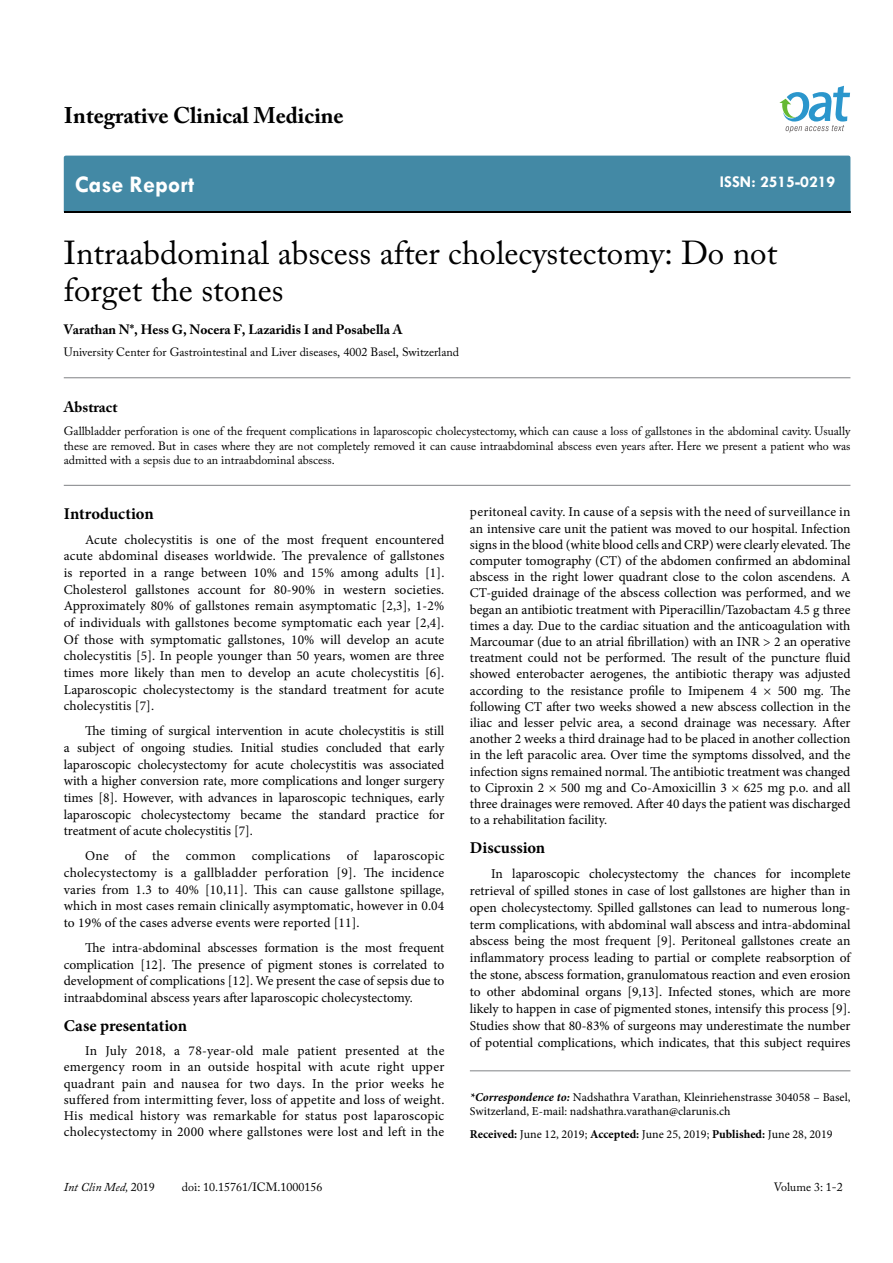
<style>
.page{position:relative;width:893px;height:1263px;background:#fff}
.page>*{position:absolute;margin:0;border:0;box-sizing:border-box;transform-origin:0 0}
.t1{font:33px/37.5px "Adobe Caslon Pro";color:#000}
.t2{font:700 24px "Tw Cen";color:#fff}
.t3{font:700 22.5px "Adobe Caslon Pro";color:#000}
.t4{font:700 16.5px "Minion Pro";color:#000}
.t5{font:700 16.5px "Tw Cen";color:#fff}
.t6{font:700 15px "Adobe Caslon Pro";color:#000}
.t7{font:13.5px/16.2px "Minion Pro";color:#000;text-align:justify}
.t8{font:700 13.5px "Adobe Caslon Pro";color:#000}
.t9{font:12px/14.4px "Adobe Caslon Pro";color:#000;text-align:justify}
.t10{font:12px/14.4px "Minion Pro";color:#000}
.t11{font:italic 12px "Adobe Caslon Pro";color:#000}
.s1{font-weight:700;font-style:italic}
.s2{font-weight:700}
.s3{font-style:normal}
</style>
<div class="page">
<div style="left:64px;top:156px;width:786px;height:56px;background:#4389a5"></div>
<svg style="left:779px;top:86px;width:71px;height:47px"></svg>
<hr style="left:64px;top:485px;width:786px;height:1px;background:#808285">
<hr style="left:64px;top:377px;width:786px;height:1px;background:#808285">
<hr style="left:470px;top:1070px;width:380px;height:1px;background:#808285">
<h3 class="t3" style="left:64px;top:102px;width:281px">Integrative Clinical Medicine</h3>
<h2 class="t2" style="left:75px;top:170px;width:121px">Case Report</h2>
<p class="t5" style="left:720px;top:172px;width:117px">ISSN: 2515-0219</p>
<h1 class="t1" style="left:64px;top:233px;width:715px">Intraabdominal abscess after cholecystectomy: Do not forget the stones</h1>
<p class="t8" style="left:64px;top:322px;width:340px">Varathan N*, Hess G, Nocera F, Lazaridis I and Posabella A</p>
<p class="t9" style="left:64px;top:345px;width:397px">University Center for Gastrointestinal and Liver diseases, 4002 Basel, Switzerland</p>
<p class="t6" style="left:64px;top:398px;width:55px">Abstract</p>
<p class="t9" style="left:64px;top:424px;width:788px">Gallbladder perforation is one of the frequent complications in laparoscopic cholecystectomy, which can cause a loss of gallstones in the abdominal cavity. Usually these are removed. But in cases where they are not completely removed it can cause intraabdominal abscess even years after. Here we present a patient who was admitted with a sepsis due to an intraabdominal abscess.</p>
<p class="t4" style="left:64px;top:502px;width:91px">Introduction</p>
<p class="t7" style="left:64px;top:531px;width:382px;line-height:16.6px;text-indent:21px">Acute cholecystitis is one of the most frequent encountered acute abdominal diseases worldwide. The prevalence of gallstones is reported in a range between 10% and 15% among adults [1].<br>Cholesterol gallstones account for 80-90% in western societies.<br>Approximately 80% of gallstones remain asymptomatic [2,3], 1-2% of individuals with gallstones become symptomatic each year [2,4].<br>Of those with symptomatic gallstones, 10% will develop an acute cholecystitis [5]. In people younger than 50 years, women are three times more likely than men to develop an acute cholecystitis [6].<br>Laparoscopic cholecystectomy is the standard treatment for acute cholecystitis [7].</p>
<p class="t7" style="left:64px;top:723px;width:382px;line-height:16.6px;text-indent:21px">The timing of surgical intervention in acute cholecystitis is still a subject of ongoing studies. Initial studies concluded that early laparoscopic cholecystectomy for acute cholecystitis was associated with a higher conversion rate, more complications and longer surgery times [8]. However, with advances in laparoscopic techniques, early laparoscopic cholecystectomy became the standard practice for treatment of acute cholecystitis [7].</p>
<p class="t7" style="left:64px;top:848px;width:382px;line-height:16.6px;text-indent:21px">One of the common complications of laparoscopic cholecystectomy is a gallbladder perforation [9]. The incidence varies from 1.3 to 40% [10,11]. This can cause gallstone spillage, which in most cases remain clinically asymptomatic, however in 0.04 to 19% of the cases adverse events were reported [11].</p>
<p class="t7" style="left:64px;top:939px;width:382px;line-height:16.6px;text-indent:21px">The intra-abdominal abscesses formation is the most frequent complication [12]. The presence of pigment stones is correlated to development of complications [12]. We present the case of sepsis due to intraabdominal abscess years after laparoscopic cholecystectomy.</p>
<p class="t4" style="left:64px;top:1014px;width:125px">Case presentation</p>
<p class="t7" style="left:64px;top:1043px;width:382px;text-indent:21px">In July 2018, a 78-year-old male patient presented at the emergency room in an outside hospital with acute right upper quadrant pain and nausea for two days. In the prior weeks he suffered from intermitting fever, loss of appetite and loss of weight.<br>His medical history was remarkable for status post laparoscopic cholecystectomy in 2000 where gallstones were lost and left in the</p>
<p class="t7" style="left:470px;top:504px;width:382px">peritoneal cavity. In cause of a sepsis with the need of surveillance in an intensive care unit the patient was moved to our hospital. Infection signs in the blood (white blood cells and CRP) were clearly elevated. The computer tomography (CT) of the abdomen confirmed an abdominal abscess in the right lower quadrant close to the colon ascendens. A CT-guided drainage of the abscess collection was performed, and we began an antibiotic treatment with Piperacillin/Tazobactam 4.5 g three times a day. Due to the cardiac situation and the anticoagulation with Marcoumar (due to an atrial fibrillation) with an INR &gt; 2 an operative treatment could not be performed. The result of the puncture fluid showed enterobacter aerogenes, the antibiotic therapy was adjusted according to the resistance profile to Imipenem 4 × 500 mg. The following CT after two weeks showed a new abscess collection in the iliac and lesser pelvic area, a second drainage was necessary. After another 2 weeks a third drainage had to be placed in another collection in the left paracolic area. Over time the symptoms dissolved, and the infection signs remained normal. The antibiotic treatment was changed to Ciproxin 2 × 500 mg and Co-Amoxicillin 3 × 625 mg p.o. and all three drainages were removed. After 40 days the patient was discharged to a rehabilitation facility.</p>
<p class="t4" style="left:470px;top:836px;width:77px">Discussion</p>
<p class="t7" style="left:470px;top:865px;width:382px;line-height:16.8px;text-indent:21px">In laparoscopic cholecystectomy the chances for incomplete retrieval of spilled stones in case of lost gallstones are higher than in open cholecystectomy. Spilled gallstones can lead to numerous long&shy;term complications, with abdominal wall abscess and intra-abdominal abscess being the most frequent [9]. Peritoneal gallstones create an inflammatory process leading to partial or complete reabsorption of the stone, abscess formation, granulomatous reaction and even erosion to other abdominal organs [9,13]. Infected stones, which are more likely to happen in case of pigmented stones, intensify this process [9].<br>Studies show that 80-83% of surgeons may underestimate the number of potential complications, which indicates, that this subject requires</p>
<p class="t10" style="left:470px;top:1090px;width:382px"><span class="s1">*Correspondence to:</span> Nadshathra Varathan, Kleinriehenstrasse 304058 – Basel,<br>Switzerland, E-mail: nadshathra.varathan@clarunis.ch</p>
<p class="t10" style="left:470px;top:1127px;width:364px"><span class="s2">Received:</span> June 12, 2019; <span class="s2">Accepted:</span> June 25, 2019; <span class="s2">Published:</span> June 28, 2019</p>
<p class="t11" style="left:64px;top:1180px;width:92px">Int Clin Med, <span class="s3">2019</span></p>
<p class="t9" style="left:182px;top:1180px;width:142px">doi: 10.15761/ICM.1000156</p>
<p class="t9" style="left:774px;top:1180px;width:71px">Volume 3: 1-2</p>
</div>
